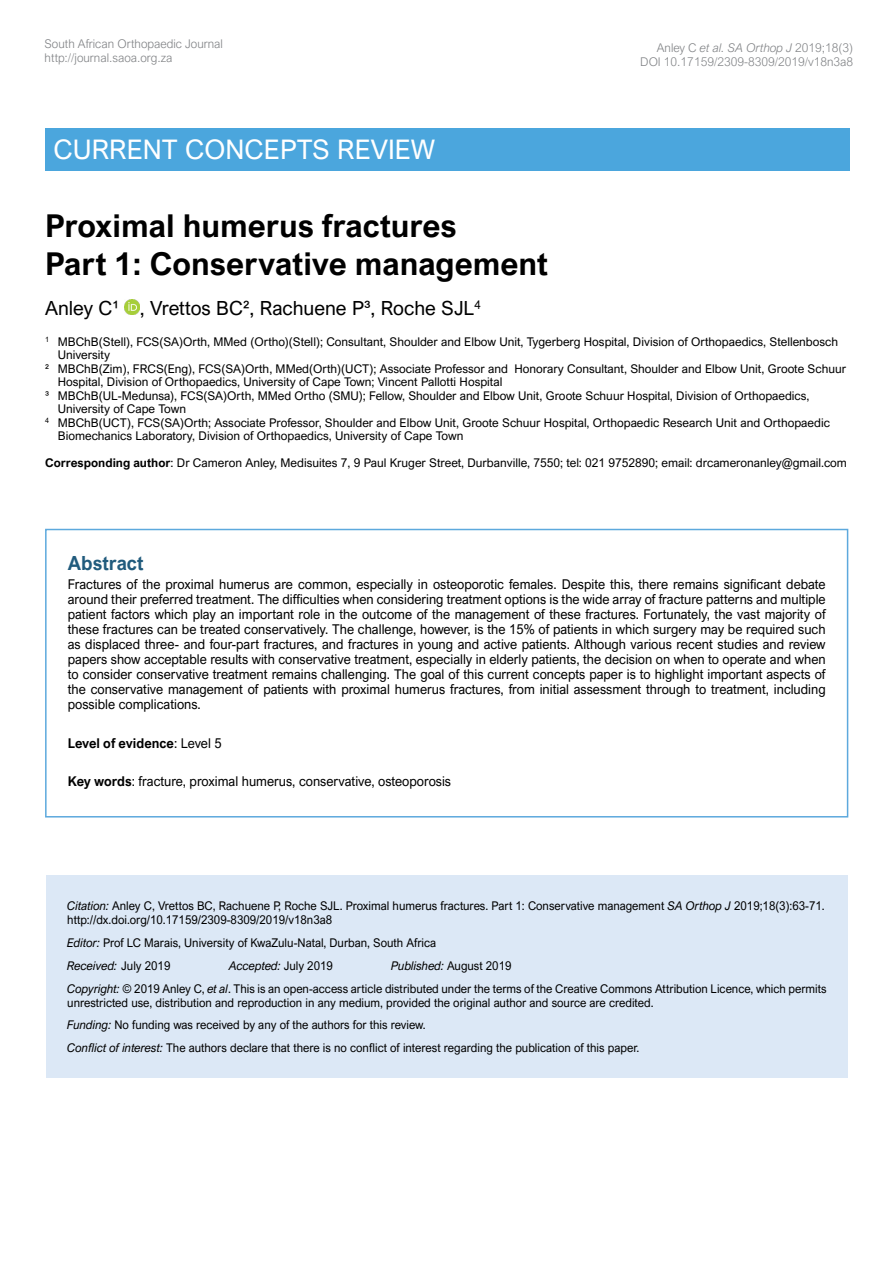
<style>
.page{position:relative;width:893px;height:1263px;background:#fff}
.page>*{position:absolute;margin:0;border:0;box-sizing:border-box;transform-origin:0 0}
.t1{font:700 31.5px/37.7px "Arial Nova";color:#000}
.t2{font:27px "Arial Nova";color:#fff}
.t3{font:19.5px "Arial Nova";color:#000}
.t4{font:700 19.5px "Arial Nova";color:#215b7d;scale:.96 1}
.t5{font:13.5px/15px "Arial Nova";color:#000;text-align:justify;scale:.96 1}
.t6{font:700 13.5px "Arial Nova";color:#000;scale:.96 1}
.t7{font:12px "Arial Nova";color:#000}
.t8{font:12px/23px "Arial Nova";color:#000;scale:.96 1}
.t9{font:300 12px/13.5px "Arial Nova";color:#808285;text-align:right}
.t10{font:italic 12px "Arial Nova";color:#000;scale:.96 1}
.s1{font-style:italic}
.s2{font-weight:700}
.s3{font-weight:400}
.s4{font-style:normal}
</style>
<div class="page">
<div style="left:45px;top:128px;width:803px;height:43px;background:#4ba6dd"></div>
<div style="left:46px;top:875px;width:802px;height:203px;background:#dce8f6"></div>
<div style="left:45px;top:529px;width:803px;height:288px;border:2px solid #5da9dd"></div>
<img style="left:124px;top:299px;width:16px;height:15px">
<p class="t9" style="left:45px;top:38px;width:180px;text-align:left">South African Orthopaedic Journal http://journal.saoa.org.za</p>
<h2 class="t2" style="left:54px;top:134px;width:383px">CURRENT CONCEPTS REVIEW</h2>
<h2 class="t2" style="left:55px;top:134px;width:113px">TRAUMA</h2>
<p class="t9" style="left:640px;top:41px;width:214px">Anley C <span class="s1">et al. SA Orthop J</span> 2019;18(3)<br>DOI 10.17159/2309-8309/2019/v18n3a8</p>
<h1 class="t1" style="left:45px;top:207px;width:505px">Proximal humerus fractures<br>Part 1: Conservative management</h1>
<h3 class="t3" style="left:45px;top:297px;width:437px">Anley C¹ , Vrettos BC², Rachuene P³, Roche SJL<sup>4</sup></h3>
<p class="t7" style="left:45px;top:335px;width:795px"><sup>1</sup> MBChB(Stell), FCS(SA)Orth, MMed (Ortho)(Stell); Consultant, Shoulder and Elbow Unit, Tygerberg Hospital, Division of Orthopaedics, Stellenbosch</p>
<p class="t7" style="left:58px;top:348px;width:54px">University</p>
<p class="t7" style="left:45px;top:362px;width:802px">² MBChB(Zim), FRCS(Eng), FCS(SA)Orth, MMed(Orth)(UCT); Associate Professor and Honorary Consultant, Shoulder and Elbow Unit, Groote Schuur</p>
<p class="t7" style="left:58px;top:375px;width:446px">Hospital, Division of Orthopaedics, University of Cape Town; Vincent Pallotti Hospital</p>
<p class="t7" style="left:45px;top:389px;width:766px">³ MBChB(UL-Medunsa), FCS(SA)Orth, MMed Ortho (SMU); Fellow, Shoulder and Elbow Unit, Groote Schuur Hospital, Division of Orthopaedics,</p>
<p class="t7" style="left:58px;top:402px;width:130px">University of Cape Town</p>
<p class="t7" style="left:45px;top:416px;width:786px"><sup>4</sup> MBChB(UCT), FCS(SA)Orth; Associate Professor, Shoulder and Elbow Unit, Groote Schuur Hospital, Orthopaedic Research Unit and Orthopaedic</p>
<p class="t7" style="left:58px;top:429px;width:407px">Biomechanics Laboratory, Division of Orthopaedics, University of Cape Town</p>
<p class="t7" style="left:45px;top:456px;width:803px"><span class="s2">Corresponding author</span>: Dr Cameron Anley, Medisuites 7, 9 Paul Kruger Street, Durbanville, 7550; tel: 021 9752890; email: drcameronanley@gmail.com</p>
<h3 class="t4" style="left:68px;top:552px;width:81px">Abstract</h3>
<p class="t5" style="left:68px;top:577px;width:791px">Fractures of the proximal humerus are common, especially in osteoporotic females. Despite this, there remains significant debate around their preferred treatment. The difficulties when considering treatment options is the wide array of fracture patterns and multiple patient factors which play an important role in the outcome of the management of these fractures. Fortunately, the vast majority of these fractures can be treated conservatively. The challenge, however, is the 15% of patients in which surgery may be required such as displaced three- and four-part fractures, and fractures in young and active patients. Although various recent studies and review papers show acceptable results with conservative treatment, especially in elderly patients, the decision on when to operate and when to consider conservative treatment remains challenging. The goal of this current concepts paper is to highlight important aspects of the conservative management of patients with proximal humerus fractures, from initial assessment through to treatment, including possible complications.</p>
<p class="t6" style="left:68px;top:735px;width:162px">Level of evidence<span class="s3">: Level 5</span></p>
<p class="t5" style="left:68px;top:774px;width:401px"><span class="s2">Key words</span>: fracture, proximal humerus, conservative, osteoporosis</p>
<p class="t8" style="left:67px;top:898px;width:790px;line-height:14.4px"><span class="s1">Citation:</span> Anley C, Vrettos BC, Rachuene P, Roche SJL. Proximal humerus fractures. Part 1: Conservative management <span class="s1">SA Orthop J</span> 2019;18(3):63-71. http://dx.doi.org/10.17159/2309-8309/2019/v18n3a8</p>
<p class="t8" style="left:67px;top:931px;width:386px"><span class="s1">Editor:</span> Prof LC Marais, University of KwaZulu-Natal, Durban, South Africa<br><span class="s1">Received:</span> July 2019</p>
<p class="t8" style="left:67px;top:954px;width:792px;text-indent:324px"><span class="s1">Published:</span> August 2019<br><span class="s1">Copyright:</span> © 2019 Anley C, <span class="s1">et al</span>. This is an open-access article distributed under the terms of the Creative Commons Attribution Licence, which permits</p>
<p class="t8" style="left:67px;top:992px;width:612px;line-height:22.5px">unrestricted use, distribution and reproduction in any medium, provided the original author and source are credited.<br><span class="s1">Funding:</span> No funding was received by any of the authors for this review.<br><span class="s1">Conflict of interest:</span> The authors declare that there is no conflict of interest regarding the publication of this paper.</p>
<p class="t10" style="left:229px;top:959px;width:109px">Accepted: <span class="s4">July 2019</span></p>
</div>
